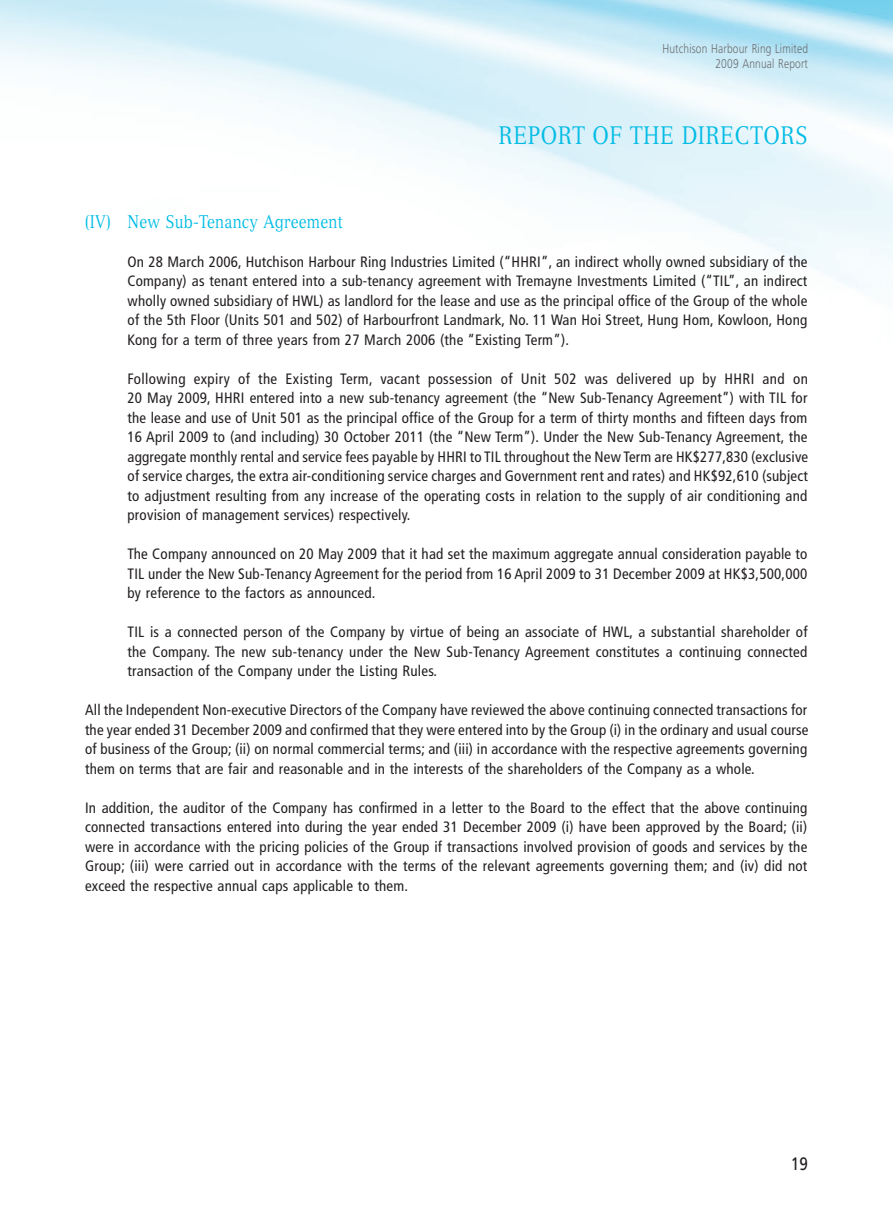
<style>
.page{position:relative;width:893px;height:1212px;background:#fff}
.page>*{position:absolute;margin:0;border:0;box-sizing:border-box;transform-origin:0 0}
.t1{font:24.75px "Versailles LT Std";letter-spacing:.025em;color:#02bce5;scale:.8 1}
.t2{font:18px "Versailles LT Std";letter-spacing:.015em;color:#02bce5;scale:.8 1}
.t3{font:18px "Frutiger LT Std";color:#231f20;scale:.85 1}
.t4{font:condensed 15px/19.5px "Frutiger LT Std";letter-spacing:.015em;color:#231f20;text-align:justify}
.t5{font:300 12.75px/15px "Frutiger LT Std";letter-spacing:.015em;color:#6c6d70;text-align:right;scale:.8 1}
</style>
<div class="page">
<p class="t5" style="left:662px;top:41px;width:183px">Hutchison Harbour Ring Limited<br>2009 Annual Report</p>
<p class="t1" style="left:499px;top:121px;width:388px">REPORT OF THE DIRECTORS</p>
<p class="t2" style="left:85px;top:210px;width:324px">(IV) New Sub-Tenancy Agreement</p>
<p class="t4" style="left:128px;top:252px;width:681px">On 28 March 2006, Hutchison Harbour Ring Industries Limited (“HHRI”, an indirect wholly owned subsidiary of the Company) as tenant entered into a sub-tenancy agreement with Tremayne Investments Limited (“TIL”, an indirect wholly owned subsidiary of HWL) as landlord for the lease and use as the principal office of the Group of the whole of the 5th Floor (Units 501 and 502) of Harbourfront Landmark, No. 11 Wan Hoi Street, Hung Hom, Kowloon, Hong Kong for a term of three years from 27 March 2006 (the “Existing Term”).</p>
<p class="t4" style="left:128px;top:369px;width:682px">Following expiry of the Existing Term, vacant possession of Unit 502 was delivered up by HHRI and on 20 May 2009, HHRI entered into a new sub-tenancy agreement (the “New Sub-Tenancy Agreement”) with TIL for the lease and use of Unit 501 as the principal office of the Group for a term of thirty months and fifteen days from 16 April 2009 to (and including) 30 October 2011 (the “New Term”). Under the New Sub-Tenancy Agreement, the aggregate monthly rental and service fees payable by HHRI to TIL throughout the New Term are HK$277,830 (exclusive of service charges, the extra air-conditioning service charges and Government rent and rates) and HK$92,610 (subject to adjustment resulting from any increase of the operating costs in relation to the supply of air conditioning and provision of management services) respectively.</p>
<p class="t4" style="left:128px;top:544px;width:681px">The Company announced on 20 May 2009 that it had set the maximum aggregate annual consideration payable to TIL under the New Sub-Tenancy Agreement for the period from 16 April 2009 to 31 December 2009 at HK$3,500,000 by reference to the factors as announced.</p>
<p class="t4" style="left:128px;top:622px;width:681px">TIL is a connected person of the Company by virtue of being an associate of HWL, a substantial shareholder of the Company. The new sub-tenancy under the New Sub-Tenancy Agreement constitutes a continuing connected transaction of the Company under the Listing Rules.</p>
<p class="t4" style="left:85px;top:700px;width:725px">All the Independent Non-executive Directors of the Company have reviewed the above continuing connected transactions for the year ended 31 December 2009 and confirmed that they were entered into by the Group (i) in the ordinary and usual course of business of the Group; (ii) on normal commercial terms; and (iii) in accordance with the respective agreements governing them on terms that are fair and reasonable and in the interests of the shareholders of the Company as a whole.</p>
<p class="t4" style="left:85px;top:798px;width:724px">In addition, the auditor of the Company has confirmed in a letter to the Board to the effect that the above continuing connected transactions entered into during the year ended 31 December 2009 (i) have been approved by the Board; (ii) were in accordance with the pricing policies of the Group if transactions involved provision of goods and services by the Group; (iii) were carried out in accordance with the terms of the relevant agreements governing them; and (iv) did not exceed the respective annual caps applicable to them.</p>
<p class="t3" style="left:791px;top:1153px;width:22px">19</p>
</div>
